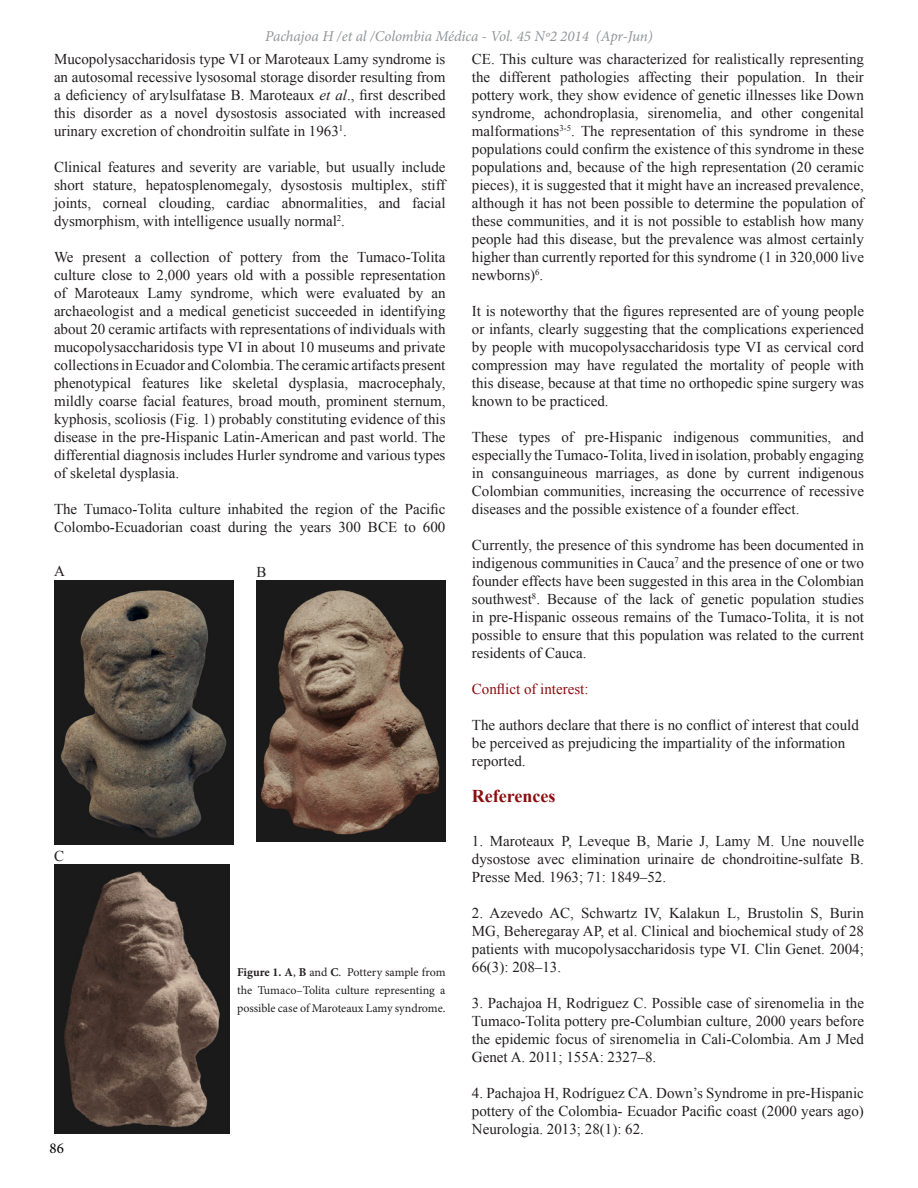
<style>
.page{position:relative;width:918px;height:1188px;background:#fff}
.page>*{position:absolute;margin:0;border:0;box-sizing:border-box;transform-origin:0 0}
.t1{font:700 18px "Times New Roman";color:#8b0d10}
.t2{font:15px/18px "Times New Roman";color:#231f20;text-align:justify}
.t3{font:italic 15px "Minion Pro";letter-spacing:-.005em;color:#939598}
.t4{font:15px "Times New Roman";color:#8b0d10}
.t5{font:15px "Minion Pro";color:#000}
.t6{font:12px/18px "Minion Pro";letter-spacing:-.005em;color:#231f20;text-align:justify}
.s1{font-style:italic}
.s2{font-weight:700}
</style>
<div class="page">
<img style="left:54px;top:580px;width:180px;height:264px">
<img style="left:256px;top:580px;width:190px;height:262px">
<img style="left:54px;top:864px;width:176px;height:270px">
<p class="t3" style="left:265px;top:26px;width:389px">Pachajoa H /et al /Colombia Médica - Vol. 45 Nº2 2014 (Apr-Jun)</p>
<p class="t2" style="left:54px;top:50px;width:393px">Mucopolysaccharidosis type VI or Maroteaux Lamy syndrome is an autosomal recessive lysosomal storage disorder resulting from a deficiency of arylsulfatase B. Maroteaux <span class="s1">et al</span>., first described this disorder as a novel dysostosis associated with increased urinary excretion of chondroitin sulfate in 1963<sup>1</sup>.</p>
<p class="t2" style="left:54px;top:158px;width:393px">Clinical features and severity are variable, but usually include short stature, hepatosplenomegaly, dysostosis multiplex, stiff joints, corneal clouding, cardiac abnormalities, and facial dysmorphism, with intelligence usually normal<sup>2</sup>.</p>
<p class="t2" style="left:54px;top:248px;width:393px">We present a collection of pottery from the Tumaco-Tolita culture close to 2,000 years old with a possible representation of Maroteaux Lamy syndrome, which were evaluated by an archaeologist and a medical geneticist succeeded in identifying about 20 ceramic artifacts with representations of individuals with mucopolysaccharidosis type VI in about 10 museums and private collections in Ecuador and Colombia. The ceramic artifacts present phenotypical features like skeletal dysplasia, macrocephaly, mildly coarse facial features, broad mouth, prominent sternum, kyphosis, scoliosis (Fig. 1) probably constituting evidence of this disease in the pre-Hispanic Latin-American and past world. The differential diagnosis includes Hurler syndrome and various types of skeletal dysplasia.</p>
<p class="t2" style="left:54px;top:500px;width:393px">The Tumaco-Tolita culture inhabited the region of the Pacific<br>Colombo-Ecuadorian coast during the years 300 BCE to 600</p>
<p class="t2" style="left:54px;top:562px;width:12px">A</p>
<p class="t2" style="left:256px;top:563px;width:12px">B</p>
<p class="t2" style="left:54px;top:846px;width:12px">C</p>
<p class="t5" style="left:50px;top:1138px;width:16px">86</p>
<p class="t6" style="left:237px;top:963px;width:210px"><span class="s2">Figure 1. A</span>, <span class="s2">B</span> and <span class="s2">C</span>. Pottery sample from the Tumaco–Tolita culture representing a possible case of Maroteaux Lamy syndrome.</p>
<p class="t2" style="left:472px;top:50px;width:394px">CE. This culture was characterized for realistically representing the different pathologies affecting their population. In their pottery work, they show evidence of genetic illnesses like Down syndrome, achondroplasia, sirenomelia, and other congenital malformations<sup>3-5</sup>. The representation of this syndrome in these populations could confirm the existence of this syndrome in these populations and, because of the high representation (20 ceramic pieces), it is suggested that it might have an increased prevalence, although it has not been possible to determine the population of these communities, and it is not possible to establish how many people had this disease, but the prevalence was almost certainly higher than currently reported for this syndrome (1 in 320,000 live newborns)<sup>6</sup>.</p>
<p class="t2" style="left:472px;top:302px;width:394px">It is noteworthy that the figures represented are of young people or infants, clearly suggesting that the complications experienced by people with mucopolysaccharidosis type VI as cervical cord compression may have regulated the mortality of people with this disease, because at that time no orthopedic spine surgery was known to be practiced.</p>
<p class="t2" style="left:472px;top:428px;width:394px">These types of pre-Hispanic indigenous communities, and especially the Tumaco-Tolita, lived in isolation, probably engaging in consanguineous marriages, as done by current indigenous Colombian communities, increasing the occurrence of recessive diseases and the possible existence of a founder effect.</p>
<p class="t2" style="left:472px;top:536px;width:394px">Currently, the presence of this syndrome has been documented in indigenous communities in Cauca<sup>7</sup> and the presence of one or two founder effects have been suggested in this area in the Colombian southwest<sup>8</sup>. Because of the lack of genetic population studies in pre-Hispanic osseous remains of the Tumaco-Tolita, it is not possible to ensure that this population was related to the current residents of Cauca.</p>
<p class="t4" style="left:472px;top:679px;width:118px">Conflict of interest:</p>
<p class="t2" style="left:472px;top:716px;width:389px">The authors declare that there is no conflict of interest that could</p>
<p class="t2" style="left:472px;top:734px;width:375px">be perceived as prejudicing the impartiality of the information</p>
<p class="t2" style="left:472px;top:752px;width:55px">reported.</p>
<p class="t1" style="left:472px;top:784px;width:85px">References</p>
<p class="t2" style="left:472px;top:832px;width:394px">1. Maroteaux P, Leveque B, Marie J, Lamy M. Une nouvelle dysostose avec elimination urinaire de chondroitine-sulfate B.<br>Presse Med. 1963; 71: 1849–52.</p>
<p class="t2" style="left:472px;top:904px;width:394px">2. Azevedo AC, Schwartz IV, Kalakun L, Brustolin S, Burin MG, Beheregaray AP, et al. Clinical and biochemical study of 28 patients with mucopolysaccharidosis type VI. Clin Genet. 2004; 66(3): 208–13.</p>
<p class="t2" style="left:472px;top:994px;width:394px">3. Pachajoa H, Rodriguez C. Possible case of sirenomelia in the Tumaco-Tolita pottery pre-Columbian culture, 2000 years before the epidemic focus of sirenomelia in Cali-Colombia. Am J Med Genet A. 2011; 155A: 2327–8.</p>
<p class="t2" style="left:472px;top:1084px;width:394px">4. Pachajoa H, Rodríguez CA. Down’s Syndrome in pre-Hispanic pottery of the Colombia- Ecuador Pacific coast (2000 years ago)<br>Neurologia. 2013; 28(1): 62.</p>
</div>
